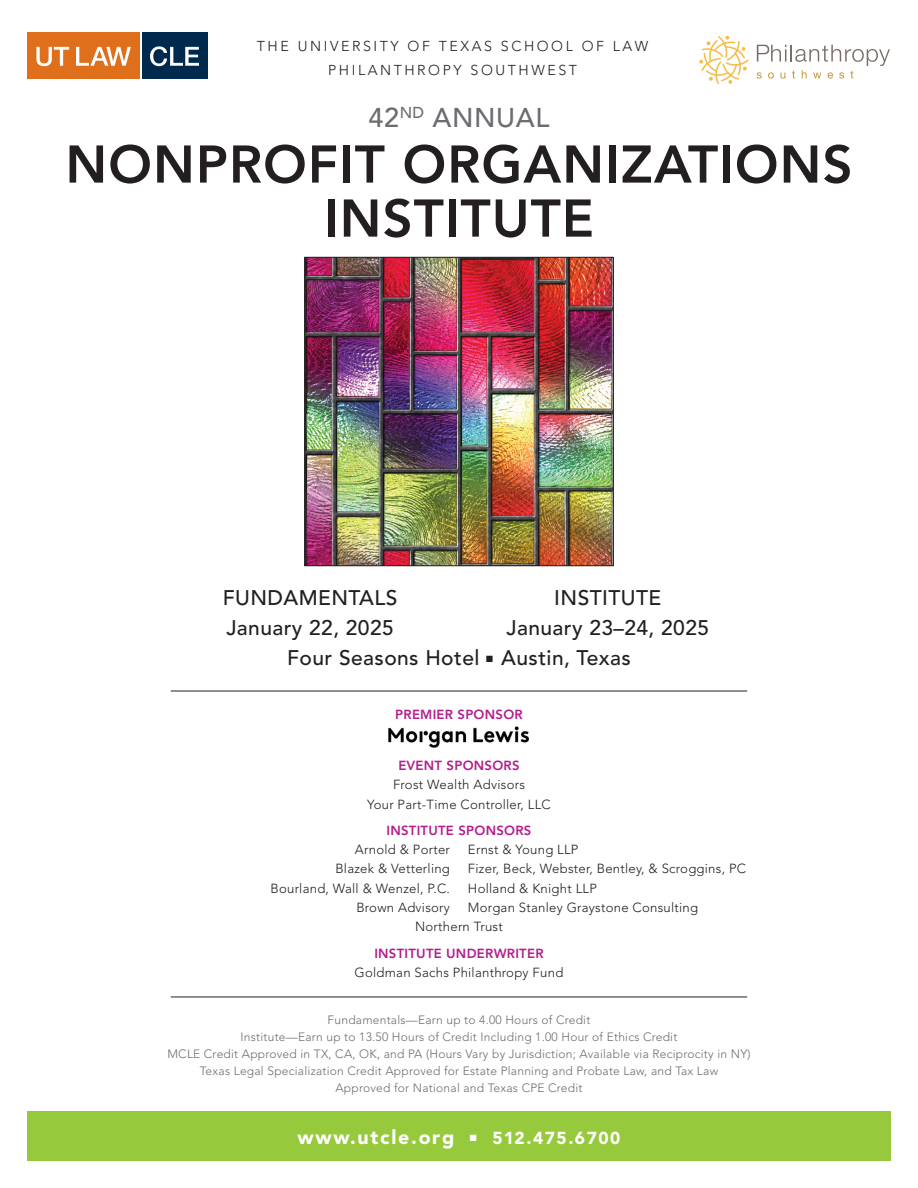
<style>
.page{position:relative;width:918px;height:1188px;background:#fff}
.page>*{position:absolute;margin:0;border:0;box-sizing:border-box;transform-origin:0 0}
.t1{font:800 52.5px/54px "Avenir LT Std";letter-spacing:.02em;color:#231f20;text-align:center}
.t2{font:500 27px "Avenir LT Std";letter-spacing:.02em;color:#6c6d70}
.t3{font:500 21px/30px "Avenir LT Std";letter-spacing:.02em;color:#231f20}
.t4{font:900 19.5px "Avenir LT Std";letter-spacing:.09em;color:#fff}
.t5{font:300 14.25px/24px "Avenir LT Std";letter-spacing:.18em;color:#231f20;text-align:center}
.t6{font:300 13.2px/19.4px "Avenir LT Std";letter-spacing:.02em;color:#231f20;text-align:center}
.t7{font:800 13.2px "Avenir LT Std";letter-spacing:.02em;color:#b41e8d}
.t8{font:300 12px/17px "Avenir LT Std";letter-spacing:.02em;color:#6c6d70;text-align:center}
.s1{font-size:17.25px}
</style>
<div class="page">
<div style="left:27px;top:1112px;width:864px;height:49px;background:#97c93c"></div>
<hr style="left:171px;top:997px;width:576px;height:1px;background:#231f20">
<hr style="left:171px;top:691px;width:576px;height:1px;background:#231f20">
<div style="left:142px;top:32px;width:65px;height:47px;background:#00294e"></div>
<div style="left:27px;top:32px;width:112px;height:47px;background:#e06f1c"></div>
<svg style="left:36px;top:47px;width:33px;height:19px"></svg>
<svg style="left:76px;top:47px;width:55px;height:19px"></svg>
<svg style="left:150px;top:46px;width:49px;height:20px"></svg>
<svg style="left:699px;top:36px;width:49px;height:48px"></svg>
<svg style="left:757px;top:45px;width:133px;height:34px"></svg>
<img style="left:388px;top:726px;width:141px;height:22px">
<img style="left:306px;top:259px;width:306px;height:305px">
<div style="left:304px;top:257px;width:310px;height:309px;border:1px solid #231f20"></div>
<p class="t5" style="left:257px;top:34px;width:393px">THE UNIVERSITY OF TEXAS SCHOOL OF LAW<br>PHILANTHROPY SOUTHWEST</p>
<h2 class="t2" style="left:369px;top:102px;width:182px">42<sup>ND</sup> ANNUAL</h2>
<h1 class="t1" style="left:65px;top:138px;width:789px">NONPROFIT ORGANIZATIONS<br>INSTITUTE</h1>
<h3 class="t3" style="left:223px;top:583px;width:176px">FUNDAMENTALS<br>January 22, 2025</h3>
<h3 class="t3" style="left:554px;top:583px;width:109px">INSTITUTE</h3>
<h3 class="t3" style="left:507px;top:613px;width:204px">January 23–24, 2025</h3>
<h3 class="t3" style="left:287px;top:643px;width:345px">Four Seasons Hotel ■ Austin, Texas</h3>
<p class="t7" style="left:395px;top:707px;width:129px">PREMIER SPONSOR</p>
<p class="t7" style="left:398px;top:758px;width:123px">EVENT SPONSORS</p>
<p class="t6" style="left:367px;top:775px;width:185px">Frost Wealth Advisors<br>Your Part-Time Controller, LLC</p>
<p class="t7" style="left:387px;top:822px;width:146px">INSTITUTE SPONSORS</p>
<p class="t6" style="left:271px;top:840px;width:181px;text-align:right">Arnold &amp; Porter<br>Blazek &amp; Vetterling<br>Bourland, Wall &amp; Wenzel, P.C.<br>Brown Advisory</p>
<p class="t6" style="left:468px;top:840px;width:112px">Ernst &amp; Young LLP</p>
<p class="t6" style="left:468px;top:859px;width:280px">Fizer, Beck, Webster, Bentley, &amp; Scroggins, PC</p>
<p class="t6" style="left:468px;top:879px;width:130px">Holland &amp; Knight LLP</p>
<p class="t6" style="left:468px;top:898px;width:232px">Morgan Stanley Graystone Consulting</p>
<p class="t6" style="left:415px;top:917px;width:89px">Northern Trust</p>
<p class="t7" style="left:374px;top:945px;width:171px">INSTITUTE UNDERWRITER</p>
<p class="t6" style="left:355px;top:963px;width:210px">Goldman Sachs Philanthropy Fund</p>
<p class="t8" style="left:167px;top:1011px;width:585px">Fundamentals—Earn up to 4.00 Hours of Credit<br>Institute—Earn up to 13.50 Hours of Credit Including 1.00 Hour of Ethics Credit<br>MCLE Credit Approved in TX, CA, OK, and PA (Hours Vary by Jurisdiction; Available via Reciprocity in NY)<br>Texas Legal Specialization Credit Approved for Estate Planning and Probate Law, and Tax Law<br>Approved for National and Texas CPE Credit</p>
<h3 class="t4" style="left:297px;top:1125px;width:325px">www.utcle.org ■ <span class="s1">512.475.6700</span></h3>
</div>
